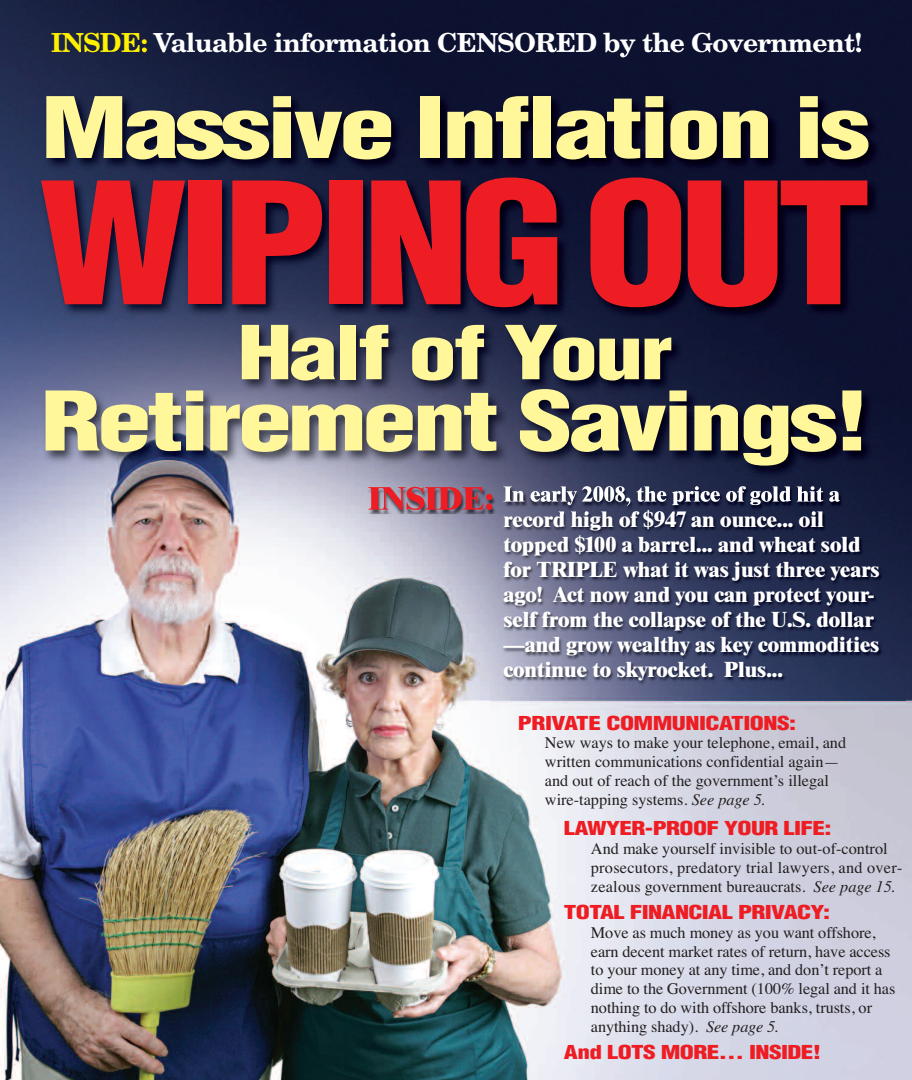
<style>
.page{position:relative;width:912px;height:1080px;background:#fff}
.page>*{position:absolute;margin:0;border:0;box-sizing:border-box;transform-origin:0 0}
.t1{font:900 condensed 165px "Helvetica";letter-spacing:-.045em;color:#ee1d23;scale:1.15 1}
.t2{font:900 condensed 82.5px "Helvetica";letter-spacing:-.035em;color:#fff79a;scale:1.35 1}
.t3{font:900 condensed 80px "Helvetica";letter-spacing:-.035em;color:#fff79a;scale:1.35 1}
.t4{font:900 condensed 72.5px "Helvetica";letter-spacing:-.035em;color:#fff79a;scale:1.35 1}
.t5{font:700 26.25px "New Century Schlbk";letter-spacing:-.025em;color:#fff}
.t6{font:800 21.25px/25px "Times";color:#fff}
.t7{font:900 condensed 18.75px "Helvetica";letter-spacing:-.025em;color:#ee1d23;scale:1.35 1}
.t8{font:16.25px/18.8px "Times";color:#231f20}
.s1{color:#fff101}
.s2{font-style:italic}
</style>
<div class="page">
<img style="left:0;top:0;width:911px;height:1080px">
<img style="left:361px;top:513px;width:130px;height:28px">
<img style="left:491px;top:513px;width:414px;height:190px">
<img style="left:0;top:49px;width:911px;height:464px">
<img style="left:52px;top:49px;width:95px;height:3px">
<img style="left:161px;top:49px;width:105px;height:3px">
<img style="left:361px;top:479px;width:168px;height:1px">
<img style="left:368px;top:487px;width:123px;height:23px">
<svg style="left:491px;top:494px;width:1px;height:16px"></svg>
<img style="left:503px;top:486px;width:127px;height:20px">
<img style="left:557px;top:511px;width:73px;height:2px">
<h3 class="t5" style="left:51px;top:33px;width:812px"><span class="s1">INSDE:</span> Valuable information CENSORED by the Government!</h3>
<h2 class="t2" style="left:41px;top:81px;width:615px">Massive Inflation is</h2>
<h1 class="t1" style="left:39px;top:151px;width:725px">WIPINGOUT</h1>
<h3 class="t4" style="left:238px;top:312px;width:324px">Half of Your</h3>
<h3 class="t3" style="left:41px;top:376px;width:615px">Retirement Savings!</h3>
<p class="t6" style="left:503px;top:508px;width:377px">record high of $947 an ounce... oil topped $100 a barrel... and wheat sold for TRIPLE what it was just three years ago! Act now and you can protect your&shy;self from the collapse of the U.S. dollar —and grow wealthy as key commodities continue to skyrocket. Plus...</p>
<p class="t7" style="left:518px;top:712px;width:207px">PRIVATE COMMUNICATIONS:</p>
<p class="t8" style="left:544px;top:733px;width:302px">New ways to make your telephone, email, and written communications confidential again— and out of reach of the government’s illegal wire-tapping systems. <span class="s2">See page 5.</span></p>
<p class="t7" style="left:563px;top:818px;width:200px">LAWYER-PROOF YOUR LIFE:</p>
<p class="t8" style="left:590px;top:839px;width:313px">And make yourself invisible to out-of-control prosecutors, predatory trial lawyers, and over&shy;zealous government bureaucrats. <span class="s2">See page 15.</span></p>
<p class="t7" style="left:563px;top:902px;width:199px">TOTAL FINANCIAL PRIVACY:</p>
<p class="t8" style="left:590px;top:923px;width:306px">Move as much money as you want offshore, earn decent market rates of return, have access to your money at any time, and don’t report a dime to the Government (100% legal and it has nothing to do with offshore banks, trusts, or anything shady). <span class="s2">See page 5.</span></p>
<p class="t7" style="left:563px;top:1042px;width:192px">And LOTS MORE… INSIDE!</p>
</div>
